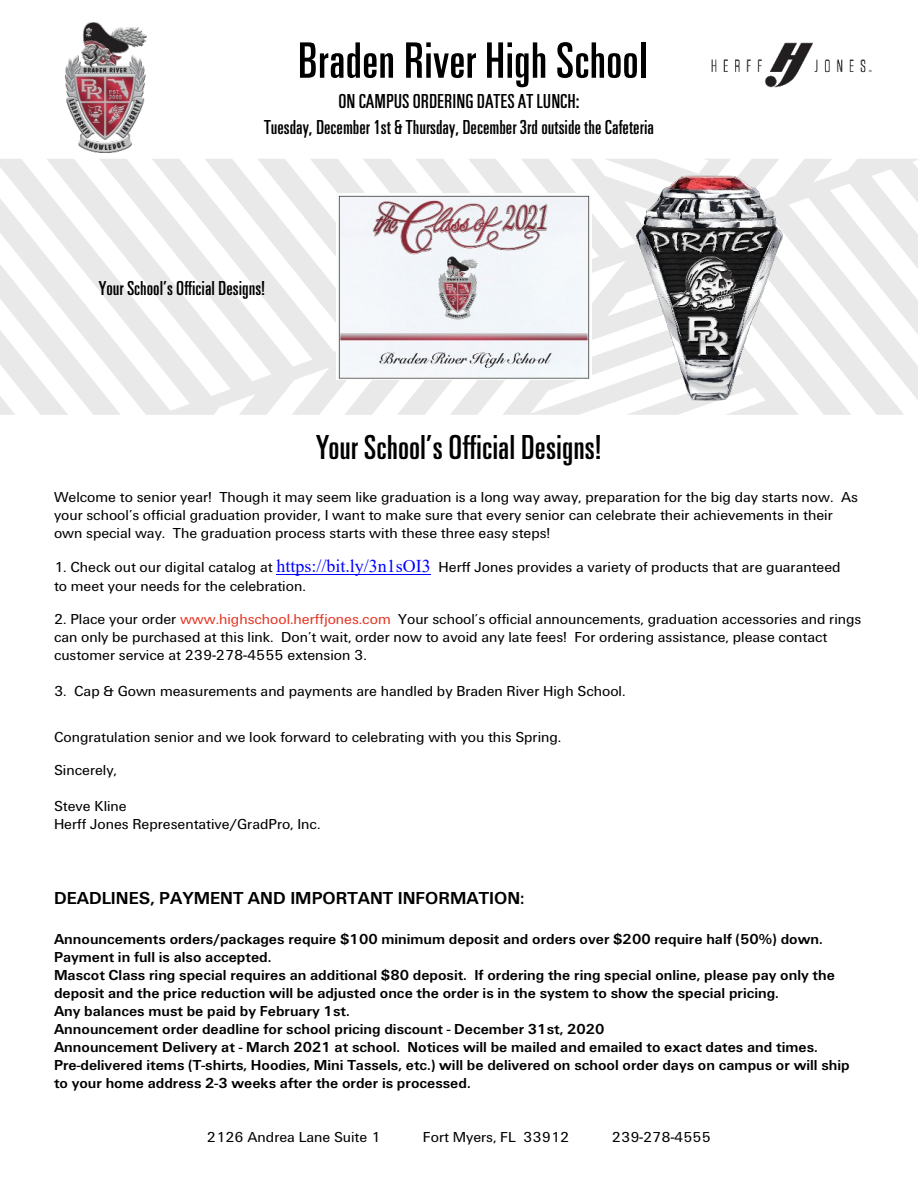
<style>
.page{position:relative;width:918px;height:1188px;background:#fff}
.page>*{position:absolute;margin:0;border:0;box-sizing:border-box;transform-origin:0 0}
.t1{font:52.95px "AHJ Urbano Extra Cond";color:#000}
.t2{font:36px "AHJ Urbano Extra Cond";color:#000}
.t3{font:21px/25.2px "AHJ Urbano Extra Cond";color:#000;text-align:center}
.t4{font:700 18px "AHJ Urbano";color:#000}
.t5{font:15px/18px "AHJ Urbano";color:#000}
.t6{font:700 15px/18px "AHJ Urbano";color:#000}
.s1{font-family:"Times New Roman";font-size:18px;color:#00f}
.s2{color:#e63726}
</style>
<div class="page">
<svg style="left:0;top:159px;width:918px;height:256px;fill:#e9e9e9"></svg>
<img style="left:711px;top:42px;width:161px;height:46px">
<hr style="left:276px;top:574px;width:155px;height:1px;background:#00f">
<img style="left:636px;top:173px;width:147px;height:227px">
<img style="left:337px;top:194px;width:254px;height:186px">
<img style="left:66px;top:23px;width:81px;height:130px">
<h1 class="t1" style="left:297px;top:35px;width:351px">Braden River High School</h1>
<h3 class="t3" style="left:264px;top:90px;width:391px">ON CAMPUS ORDERING DATES AT LUNCH:<br>Tuesday, December 1st &amp; Thursday, December 3rd outside the Cafeteria</h3>
<h3 class="t3" style="left:99px;top:276px;width:168px">Your School’s Official Designs!</h3>
<h2 class="t2" style="left:316px;top:430px;width:287px">Your School’s Official Designs!</h2>
<p class="t5" style="left:54px;top:489px;width:805px">Welcome to senior year! Though it may seem like graduation is a long way away, preparation for the big day starts now. As your school’s official graduation provider, I want to make sure that every senior can celebrate their achievements in their own special way. The graduation process starts with these three easy steps!</p>
<p class="t5" style="left:54px;top:559px;width:788px;line-height:18.8px">1. Check out our digital catalog at <span class="s1">https://bit.ly/3n1sOI3</span> Herff Jones provides a variety of products that are guaranteed to meet your needs for the celebration.</p>
<p class="t5" style="left:54px;top:610px;width:809px">2. Place your order <span class="s2">www.highschool.herffjones.com</span> Your school’s official announcements, graduation accessories and rings can only be purchased at this link. Don’t wait, order now to avoid any late fees! For ordering assistance, please contact customer service at 239-278-4555 extension 3.</p>
<p class="t5" style="left:54px;top:682px;width:573px">3. Cap &amp; Gown measurements and payments are handled by Braden River High School.</p>
<p class="t5" style="left:54px;top:722px;width:509px;line-height:32.4px">Congratulation senior and we look forward to celebrating with you this Spring.<br>Sincerely,</p>
<p class="t5" style="left:54px;top:797px;width:268px">Steve Kline<br>Herff Jones Representative/GradPro, Inc.</p>
<p class="t4" style="left:54px;top:889px;width:472px">DEADLINES, PAYMENT AND IMPORTANT INFORMATION:</p>
<p class="t6" style="left:54px;top:931px;width:797px">Announcements orders/packages require $100 minimum deposit and orders over $200 require half (50%) down.<br>Payment in full is also accepted.<br>Mascot Class ring special requires an additional $80 deposit. If ordering the ring special online, please pay only the deposit and the price reduction will be adjusted once the order is in the system to show the special pricing.<br>Any balances must be paid by February 1st.<br>Announcement order deadline for school pricing discount - December 31st, 2020<br>Announcement Delivery at - March 2021 at school. Notices will be mailed and emailed to exact dates and times.<br>Pre-delivered items (T-shirts, Hoodies, Mini Tassels, etc.) will be delivered on school order days on campus or will ship to your home address 2-3 weeks after the order is processed.</p>
<p class="t5" style="left:207px;top:1129px;width:175px">2126 Andrea Lane Suite 1</p>
<p class="t5" style="left:423px;top:1129px;width:148px">Fort Myers, FL 33912</p>
<p class="t5" style="left:612px;top:1129px;width:101px">239-278-4555</p>
</div>
